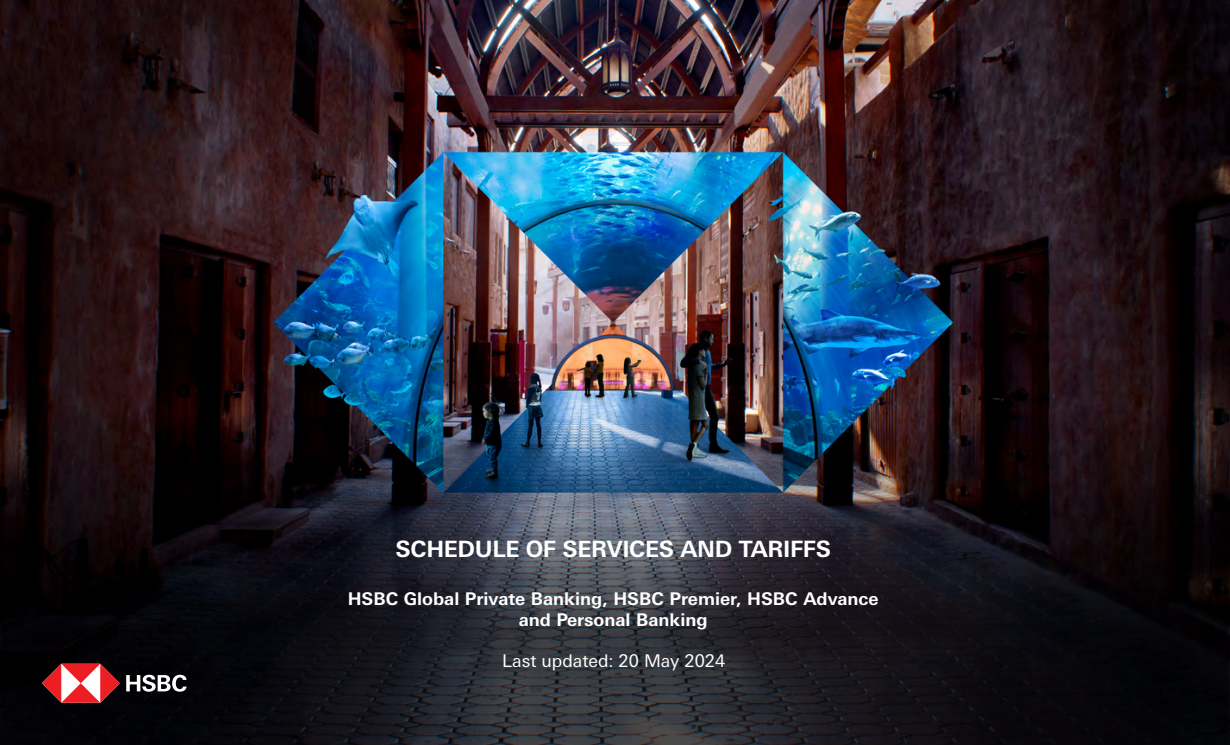
<style>
.page{position:relative;width:1230px;height:745px;background:#fff}
.page>*{position:absolute;margin:0;border:0;box-sizing:border-box;transform-origin:0 0}
.t1{font:700 22.5px "Univers Nextfor HSBC";letter-spacing:-.015em;color:#fff}
.t2{font:700 17.5px "Univers Nextfor HSBC";color:#fff}
.t3{font:17.5px "Univers Nextfor HSBC";color:#fff}
</style>
<div class="page">
<img style="left:0;top:0;width:1230px;height:399px">
<img style="left:0;top:399px;width:1230px;height:345px">
<svg style="left:42px;top:663px;width:78px;height:39px"></svg>
<svg style="left:126px;top:674px;width:60px;height:17px"></svg>
<p class="t1" style="left:395px;top:533px;width:437px">SCHEDULE OF SERVICES AND TARIFFS</p>
<p class="t2" style="left:348px;top:586px;width:532px">HSBC Global Private Banking, HSBC Premier, HSBC Advance</p>
<p class="t2" style="left:519px;top:607px;width:190px">and Personal Banking</p>
<p class="t3" style="left:502px;top:647px;width:224px">Last updated: 20 May 2024</p>
</div>
